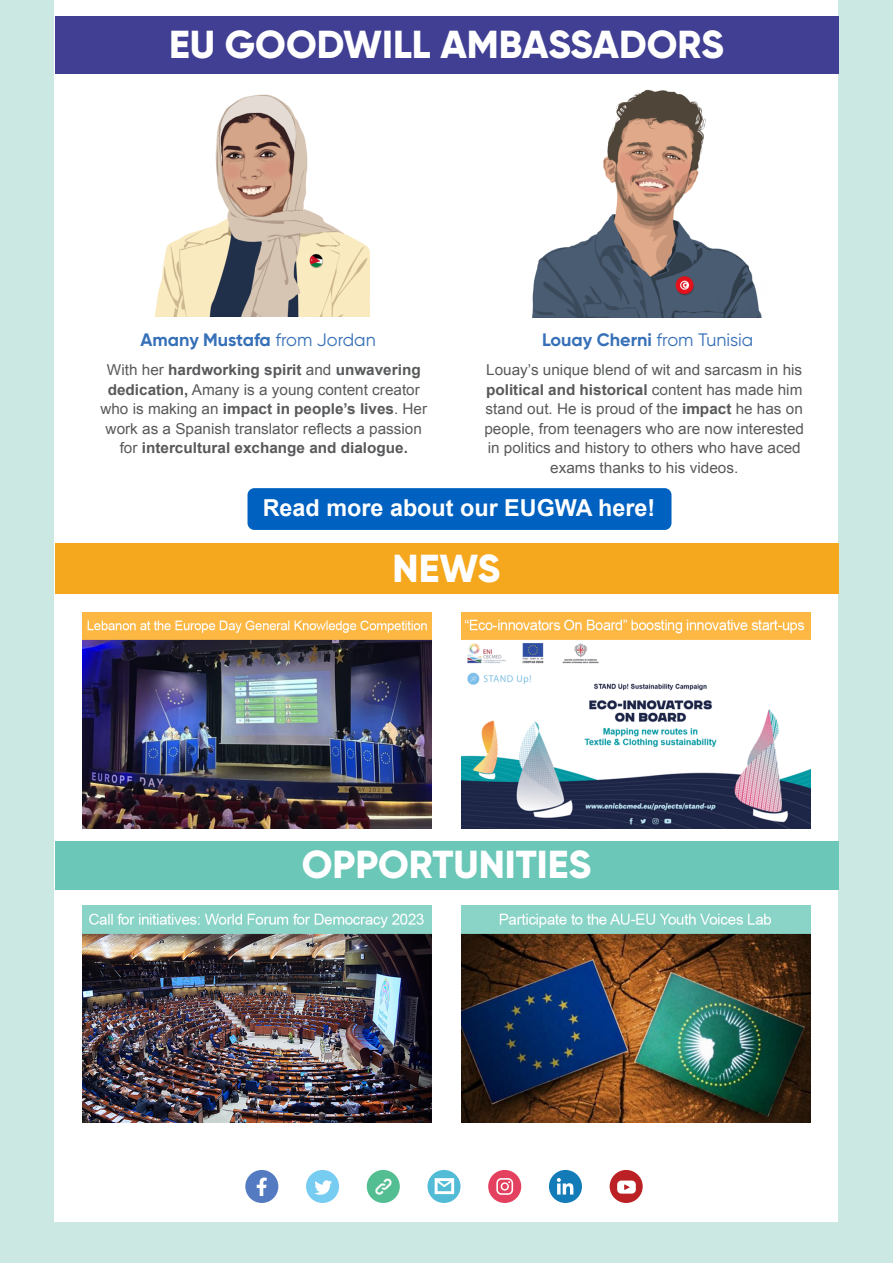
<style>
.page{position:relative;width:893px;height:1263px;background:#cce8e2}
.page>*{position:absolute;margin:0;border:0;box-sizing:border-box;transform-origin:0 0}
.t1{font:800 39px "Gilroy";color:#fff}
.t2{font:700 23.4px "Arial";color:#fff}
.t3{font:700 18px "Gilroy";color:#3670b8}
.t4{font:15px/19.5px "Arial";color:#58595b;text-align:center}
.s1{font-weight:400}
.s2{font-weight:700}
</style>
<div class="page">
<div style="left:55px;top:0;width:783px;height:1221px;background:#fff"></div>
<img style="left:82px;top:612px;width:349px;height:217px">
<img style="left:462px;top:612px;width:349px;height:217px">
<img style="left:462px;top:906px;width:349px;height:216px">
<img style="left:82px;top:906px;width:349px;height:216px">
<div style="left:55px;top:543px;width:783px;height:51px;background:#f5a81d"></div>
<div style="left:55px;top:17px;width:783px;height:57px;background:#403f93"></div>
<div style="left:55px;top:841px;width:783px;height:49px;background:#6bc7b8"></div>
<img style="left:154px;top:94px;width:216px;height:223px">
<img style="left:532px;top:89px;width:230px;height:228px">
<div style="left:248px;top:488px;width:423px;height:42px;background:#0061c0;border-radius:7px"></div>
<div style="left:488px;top:1170px;width:33px;height:33px;background:#e44160;border-radius:50%"></div>
<svg style="left:496px;top:1178px;width:17px;height:17px"></svg>
<div style="left:245px;top:1170px;width:33px;height:33px;background:#547ac1;border-radius:50%"></div>
<svg style="left:257px;top:1177px;width:10px;height:19px"></svg>
<div style="left:306px;top:1170px;width:33px;height:33px;background:#77ccf1;border-radius:50%"></div>
<svg style="left:314px;top:1180px;width:18px;height:15px"></svg>
<div style="left:549px;top:1170px;width:33px;height:33px;background:#137bb8;border-radius:50%"></div>
<svg style="left:557px;top:1178px;width:16px;height:16px"></svg>
<div style="left:610px;top:1170px;width:33px;height:33px;background:#bb2024;border-radius:50%"></div>
<svg style="left:617px;top:1180px;width:19px;height:13px"></svg>
<div style="left:427px;top:1170px;width:33px;height:33px;background:#52bcd6;border-radius:50%"></div>
<div style="left:435px;top:1178px;width:19px;height:16px;border:3px solid #fff"></div>
<svg style="left:434px;top:1178px;width:21px;height:11px"></svg>
<div style="left:367px;top:1170px;width:33px;height:33px;background:#53be92;border-radius:50%"></div>
<img style="left:375px;top:1178px;width:17px;height:17px">
<h1 class="t1" style="left:169px;top:20px;width:556px">EU GOODWILL AMBASSADORS</h1>
<p class="t3" style="left:141px;top:328px;width:237px">Amany Mustafa <span class="s1">from Jordan</span></p>
<p class="t4" style="left:100px;top:360px;width:328px">With her <span class="s2">hardworking spirit</span> and <span class="s2">unwavering dedication,</span> Amany is a young content creator who is making an <span class="s2">impact in people’s lives</span>. Her work as a Spanish translator reflects a passion for <span class="s2">intercultural exchange and dialogue.</span></p>
<p class="t4" style="left:484px;top:360px;width:321px">Louay’s unique blend of wit and sarcasm in his <span class="s2">political and historical</span> content has made him stand out. He is proud of the <span class="s2">impact</span> he has on people, from teenagers who are now interested in politics and history to others who have aced exams thanks to his videos.</p>
<p class="t3" style="left:542px;top:328px;width:213px">Louay Cherni <span class="s1">from Tunisia</span></p>
<h2 class="t2" style="left:263px;top:493px;width:394px">Read more about our EUGWA here!</h2>
<h1 class="t1" style="left:393px;top:544px;width:109px">NEWS</h1>
<h1 class="t1" style="left:302px;top:840px;width:291px">OPPORTUNITIES</h1>
</div>
